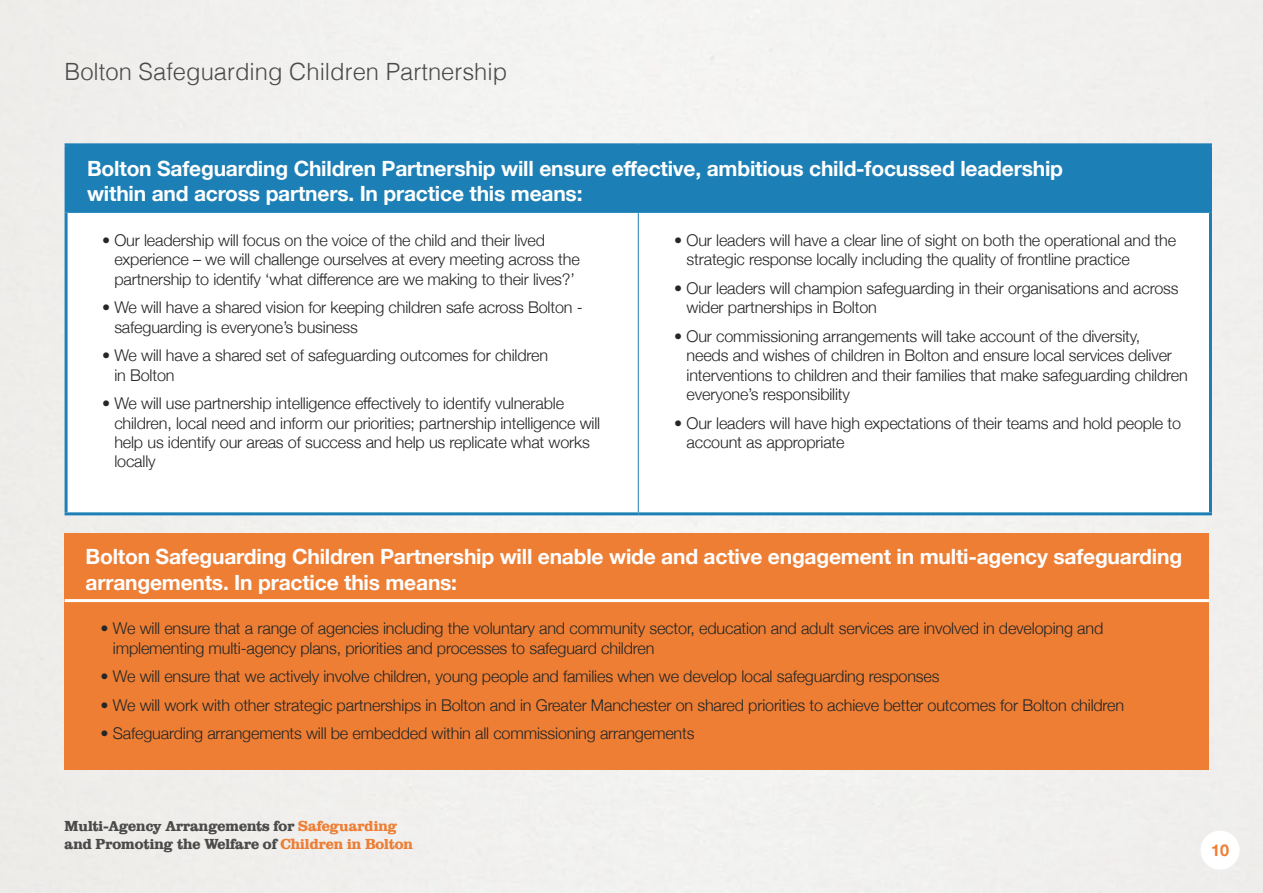
<style>
.page{position:relative;width:1263px;height:893px;background:#f1f0ee}
.page>*{position:absolute;margin:0;border:0;box-sizing:border-box;transform-origin:0 0}
.t1{font:300 23.85px "Helvetica";color:#4a4a49}
.t2{font:700 21px/25.2px "Helvetica Neue";letter-spacing:-.01em;color:#fff}
.t3{font:300 16.2px/19.5px "Helvetica Neue";letter-spacing:-.01em;color:#262626}
.t4{font:700 16.2px "Helvetica Neue";color:#ed7e34}
.t5{font:15px/18px "Bolton";color:#4a4a49}
.s1{color:#ed7e34}
</style>
<div class="page">
<div style="left:65px;top:533px;width:1144px;height:68px;background:#ed7e34"></div>
<div style="left:65px;top:601px;width:1144px;height:169px;background:#ed7e34"></div>
<hr style="left:65px;top:599px;width:1144px;height:3px;background:#fff">
<div style="left:66px;top:145px;width:1144px;height:67px;background:#1c7fb6"></div>
<svg style="left:68px;top:213px;width:1141px;height:299px"></svg>
<hr style="left:65px;top:143px;width:573px;height:3px;background:#1c7fb6">
<hr style="left:65px;top:146px;width:3px;height:66px;background:#1c7fb6">
<hr style="left:638px;top:143px;width:574px;height:3px;background:#1c7fb6">
<hr style="left:1209px;top:146px;width:3px;height:66px;background:#1c7fb6">
<hr style="left:65px;top:212px;width:3px;height:300px;background:#1c7fb6">
<hr style="left:1209px;top:212px;width:3px;height:300px;background:#1c7fb6">
<hr style="left:65px;top:512px;width:573px;height:3px;background:#1c7fb6">
<hr style="left:638px;top:512px;width:574px;height:3px;background:#1c7fb6">
<hr style="left:68px;top:212px;width:570px;height:1px;background:#1c7fb6">
<hr style="left:638px;top:212px;width:571px;height:1px;background:#1c7fb6">
<hr style="left:638px;top:213px;width:1px;height:299px;background:#1c7fb6">
<div style="left:1200px;top:831px;width:39px;height:39px;background:#fff;border-radius:50%"></div>
<h1 class="t1" style="left:65px;top:51px;width:444px">Bolton Safeguarding Children Partnership</h1>
<p class="t2" style="left:87px;top:157px;width:977px">Bolton Safeguarding Children Partnership will ensure effective, ambitious child-focussed leadership within and across partners. In practice this means:</p>
<p class="t3" style="left:114px;top:229px;width:467px;text-indent:-12px">• Our leadership will focus on the voice of the child and their lived experience – we will challenge ourselves at every meeting across the partnership to identify ‘what difference are we making to their lives?’</p>
<p class="t3" style="left:114px;top:297px;width:470px;text-indent:-12px">• We will have a shared vision for keeping children safe across Bolton - safeguarding is everyone’s business</p>
<p class="t3" style="left:114px;top:345px;width:435px;text-indent:-12px">• We will have a shared set of safeguarding outcomes for children in Bolton</p>
<p class="t3" style="left:114px;top:392px;width:487px;text-indent:-12px">• We will use partnership intelligence effectively to identify vulnerable children, local need and inform our priorities; partnership intelligence will help us identify our areas of success and help us replicate what works locally</p>
<p class="t3" style="left:686px;top:229px;width:491px;text-indent:-12px">• Our leaders will have a clear line of sight on both the operational and the strategic response locally including the quality of frontline practice</p>
<p class="t3" style="left:686px;top:277px;width:494px;text-indent:-12px">• Our leaders will champion safeguarding in their organisations and across wider partnerships in Bolton</p>
<p class="t3" style="left:686px;top:325px;width:503px;text-indent:-12px">• Our commissioning arrangements will take account of the diversity,<br>needs and wishes of children in Bolton and ensure local services deliver interventions to children and their families that make safeguarding children everyone’s responsibility</p>
<p class="t3" style="left:686px;top:412px;width:496px;text-indent:-12px">• Our leaders will have high expectations of their teams and hold people to account as appropriate</p>
<p class="t2" style="left:86px;top:545px;width:1098px">Bolton Safeguarding Children Partnership will enable wide and active engagement in multi-agency safeguarding arrangements. In practice this means:</p>
<p class="t3" style="left:113px;top:617px;width:992px;text-indent:-12px">• We will ensure that a range of agencies including the voluntary and community sector, education and adult services are involved in developing and implementing multi-agency plans, priorities and processes to safeguard children</p>
<p class="t3" style="left:101px;top:665px;width:840px">• We will ensure that we actively involve children, young people and families when we develop local safeguarding responses</p>
<p class="t3" style="left:101px;top:694px;width:1025px">• We will work with other strategic partnerships in Bolton and in Greater Manchester on shared priorities to achieve better outcomes for Bolton children</p>
<p class="t3" style="left:101px;top:722px;width:595px">• Safeguarding arrangements will be embedded within all commissioning arrangements</p>
<p class="t5" style="left:65px;top:817px;width:350px">Multi-Agency Arrangements for <span class="s1">Safeguarding </span>and Promoting the Welfare of <span class="s1">Children in Bolton</span></p>
<p class="t4" style="left:1211px;top:837px;width:20px">10</p>
</div>
